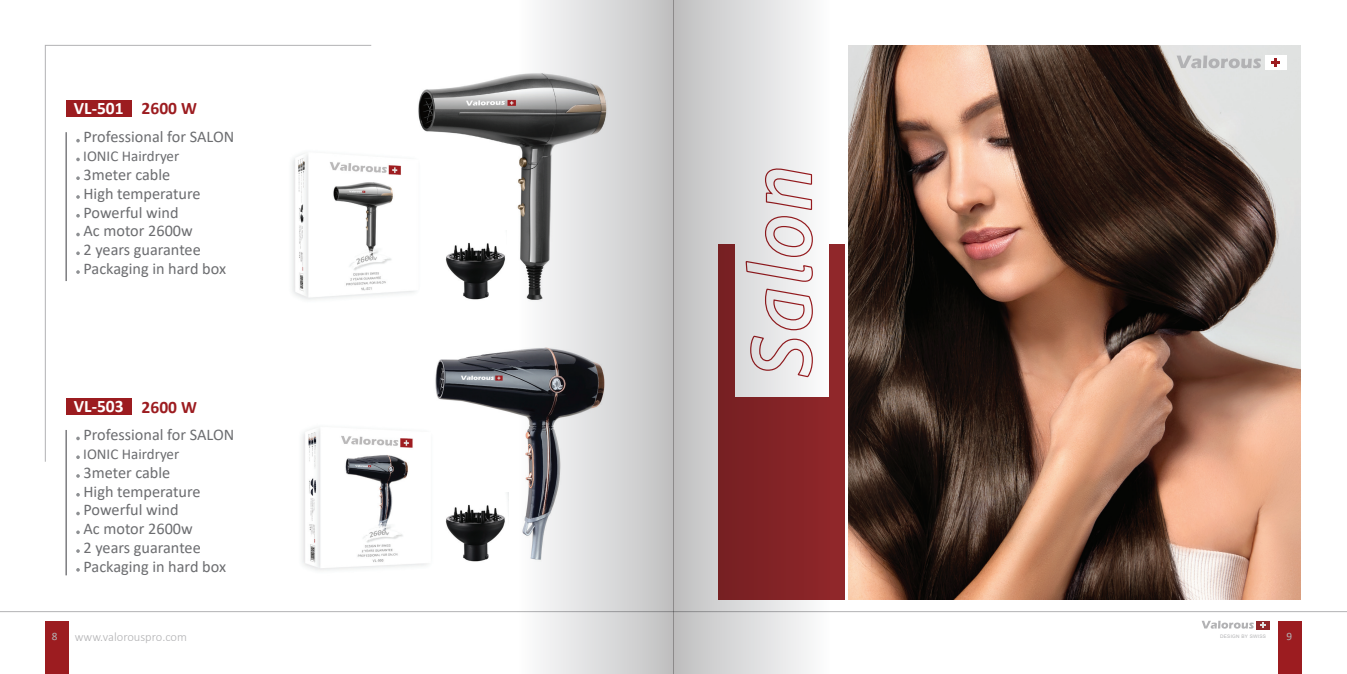
<style>
.page{position:relative;width:1347px;height:674px;background:#fff}
.page>*{position:absolute;margin:0;border:0;box-sizing:border-box;transform-origin:0 0}
.t1{font:700 17.5px "Calibri";color:#fff}
.t2{font:700 17.5px "Calibri";color:#9c1c20}
.t3{font:16.25px/18.8px "Calibri";color:#6c6d70}
.t4{font:15px "Calibri";color:#6c6d70}
.t5{font:300 12.5px "Calibri";color:#b2b2b4}
.t6{font:11.25px "Calibri";color:#b2b2b4}
.t7{font:4.75px "Arial";letter-spacing:.05em;color:#b2b2b4}
</style>
<div class="page">
<div style="left:45px;top:620px;width:24px;height:53px;background:#9c1c20"></div>
<div style="left:1278px;top:620px;width:24px;height:53px;background:#9c1c20"></div>
<hr style="left:0;top:611px;width:1346px;height:1px;background:#b2b2b4">
<div style="left:1256px;top:620px;width:13px;height:9px;background:#90272a"></div>
<svg style="left:1202px;top:620px;width:51px;height:8px"></svg>
<svg style="left:1260px;top:622px;width:5px;height:5px"></svg>
<div style="left:718px;top:244px;width:126px;height:355px;background:#90272a"></div>
<img style="left:848px;top:45px;width:452px;height:554px">
<img style="left:418px;top:74px;width:99px;height:72px">
<img style="left:372px;top:145px;width:55px;height:151px">
<svg style="left:45px;top:45px;width:327px;height:417px"></svg>
<img style="left:435px;top:350px;width:82px;height:162px">
<svg style="left:76px;top:436px;width:4px;height:4px"></svg>
<svg style="left:76px;top:455px;width:4px;height:4px"></svg>
<svg style="left:76px;top:474px;width:4px;height:3px"></svg>
<svg style="left:76px;top:493px;width:4px;height:3px"></svg>
<svg style="left:76px;top:511px;width:4px;height:4px"></svg>
<svg style="left:76px;top:530px;width:4px;height:4px"></svg>
<svg style="left:76px;top:568px;width:4px;height:3px"></svg>
<hr style="left:66px;top:429px;width:1px;height:146px;background:#636366">
<img style="left:281px;top:410px;width:167px;height:161px">
<div style="left:1265px;top:56px;width:21px;height:14px;background:#fff"></div>
<svg style="left:1176px;top:56px;width:84px;height:12px"></svg>
<svg style="left:1271px;top:58px;width:9px;height:9px"></svg>
<img style="left:445px;top:242px;width:60px;height:58px">
<img style="left:441px;top:492px;width:67px;height:79px">
<svg style="left:673px;top:0;width:156px;height:673px"></svg>
<svg style="left:517px;top:0;width:156px;height:673px"></svg>
<p class="t1" style="left:74px;top:96px;width:51px">VL-501</p>
<p class="t3" style="left:83px;top:127px;width:152px">Professional for SALON</p>
<p class="t4" style="left:83px;top:146px;width:98px">IONIC Hairdryer</p>
<p class="t3" style="left:83px;top:165px;width:144px">3meter cable<br>High temperature<br>Powerful wind<br>Ac motor 2600w<br>2 years guarantee<br>Packaging in hard box</p>
<p class="t2" style="left:142px;top:96px;width:57px">2600 W</p>
<p class="t1" style="left:74px;top:393px;width:51px">VL-503</p>
<p class="t3" style="left:83px;top:425px;width:152px">Professional for SALON</p>
<p class="t4" style="left:83px;top:443px;width:98px">IONIC Hairdryer</p>
<p class="t3" style="left:83px;top:462px;width:144px">3meter cable<br>High temperature<br>Powerful wind<br>Ac motor 2600w<br>2 years guarantee<br>Packaging in hard box</p>
<p class="t2" style="left:142px;top:394px;width:57px">2600 W</p>
<p class="t6" style="left:52px;top:628px;width:7px">8</p>
<p class="t5" style="left:75px;top:628px;width:114px">www.valorouspro.com</p>
<p class="t7" style="left:1220px;top:632px;width:47px">DESIGN BY SWISS</p>
<p class="t6" style="left:1286px;top:628px;width:7px">9</p>
</div>
